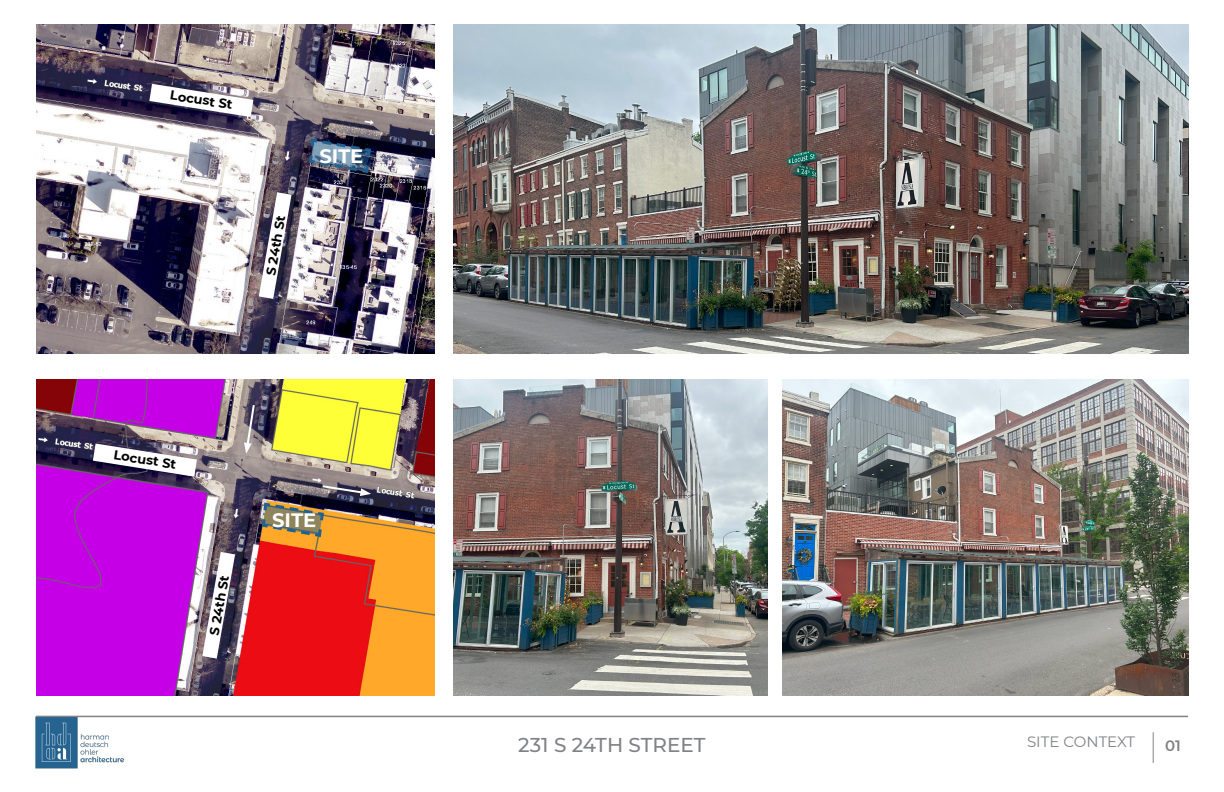
<style>
.page{position:relative;width:1224px;height:792px;background:#fff}
.page>*{position:absolute;margin:0;border:0;box-sizing:border-box;transform-origin:0 0}
.t1{font:500 20px "Montserrat";color:#808285}
.t2{font:700 19.5px "Montserrat";letter-spacing:-.01em;color:#fff}
.t3{font:15px "Montserrat";color:#808285}
.t4{font:600 15px "Montserrat";color:#808285}
.t5{font:700 13px "Montserrat";color:#000}
</style>
<div class="page">
<img style="left:782px;top:380px;width:406px;height:316px">
<img style="left:454px;top:25px;width:734px;height:328px">
<img style="left:454px;top:380px;width:313px;height:316px">
<img style="left:36px;top:25px;width:398px;height:328px">
<img style="left:36px;top:380px;width:398px;height:316px">
<img style="left:35px;top:716px;width:98px;height:53px">
<hr style="left:36px;top:716px;width:1152px;height:1px;background:#808285">
<hr style="left:1153px;top:732px;width:1px;height:31px;background:#808285">
<svg style="left:259px;top:192px;width:33px;height:107px"></svg>
<svg style="left:202px;top:552px;width:33px;height:107px"></svg>
<svg style="left:149px;top:84px;width:104px;height:33px"></svg>
<svg style="left:93px;top:444px;width:104px;height:33px"></svg>
<svg style="left:307px;top:137px;width:66px;height:38px;background:#465873"></svg>
<img style="left:260px;top:484px;width:111px;height:55px">
<svg style="left:244px;top:403px;width:12px;height:51px"></svg>
<p class="t5" style="left:172px;top:86px;width:64px;rotate:9deg">Locust St</p>
<p class="t5" style="left:261px;top:274px;width:62px;rotate:-80deg">S 24th St</p>
<h2 class="t2" style="left:319px;top:142px;width:46px">SITE</h2>
<p class="t5" style="left:115px;top:445px;width:64px;rotate:9deg">Locust St</p>
<p class="t5" style="left:205px;top:634px;width:62px;rotate:-80deg">S 24th St</p>
<h2 class="t2" style="left:272px;top:506px;width:46px">SITE</h2>
<h1 class="t1" style="left:518px;top:731px;width:189px">231 S 24TH STREET</h1>
<p class="t3" style="left:1027px;top:731px;width:110px">SITE CONTEXT</p>
<p class="t4" style="left:1165px;top:735px;width:17px">01</p>
</div>
